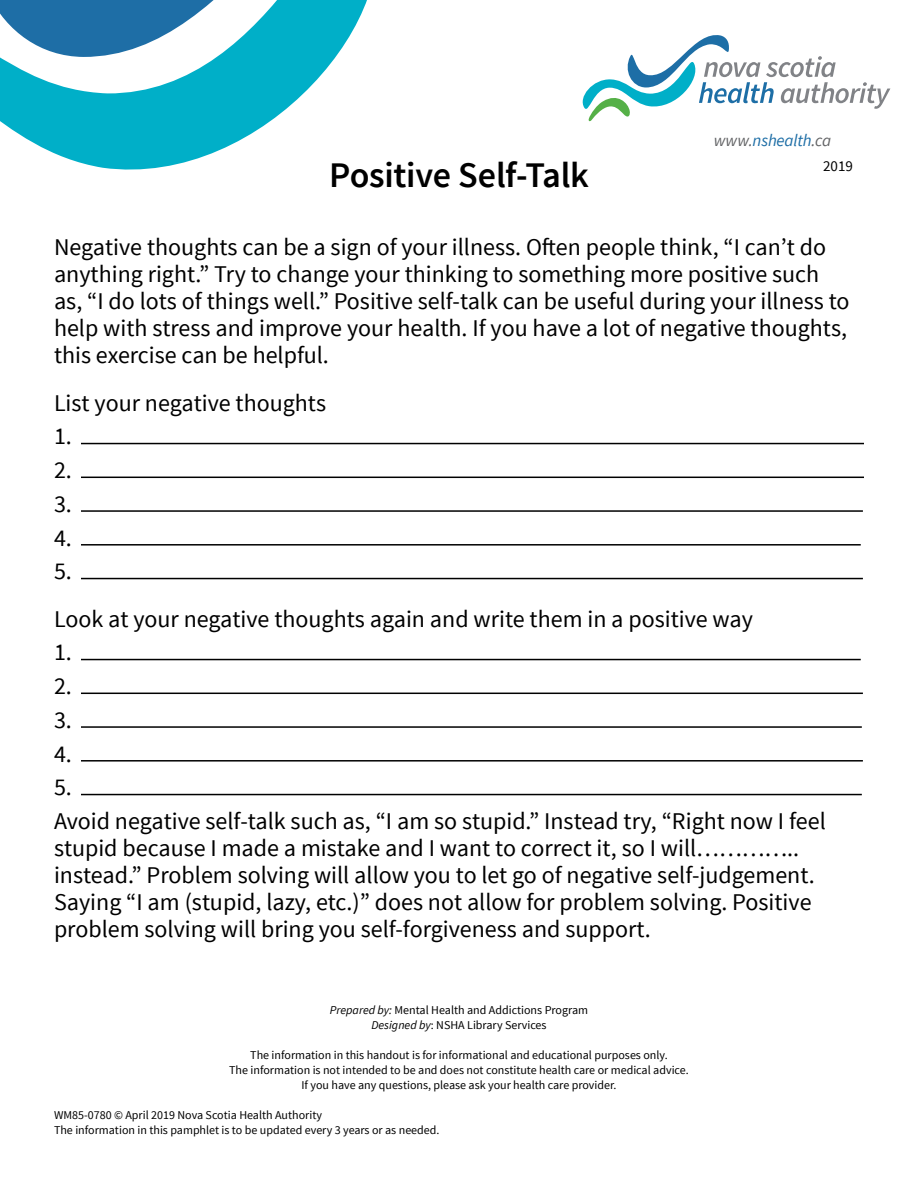
<style>
.page{position:relative;width:918px;height:1188px;background:#fff}
.page>*{position:absolute;margin:0;border:0;box-sizing:border-box;transform-origin:0 0}
.Pamphlet_Title{font:600 36px "Source Sans Pro";letter-spacing:-.01em;color:#000}
.body_text{font:24px/27px "Source Sans Pro";color:#000}
.Subheading__18_pt{font:24px/27px "Source Sans Pro";color:#000}
.t1{font:italic 16.95px "Source Sans Pro";letter-spacing:-.01em;color:#1e6ea6}
.page{font:15px "Source Sans Pro";color:#000}
.body_text-2{font:12px "Source Sans Pro";color:#000}
.s1{color:#636466}
.s2{font-style:italic}
</style>
<div class="page">
<hr style="left:81px;top:443px;width:783px;height:1px;background:#000">
<hr style="left:81px;top:477px;width:783px;height:1px;background:#000">
<hr style="left:81px;top:510px;width:782px;height:2px;background:#000">
<hr style="left:81px;top:544px;width:780px;height:2px;background:#000">
<hr style="left:81px;top:578px;width:782px;height:1px;background:#000">
<hr style="left:81px;top:659px;width:780px;height:1px;background:#000">
<hr style="left:81px;top:693px;width:782px;height:1px;background:#000">
<hr style="left:81px;top:726px;width:781px;height:2px;background:#000">
<hr style="left:81px;top:760px;width:782px;height:2px;background:#000">
<hr style="left:81px;top:794px;width:781px;height:1px;background:#000">
<svg style="left:582px;top:35px;width:308px;height:87px"></svg>
<svg style="left:0;top:0;width:367px;height:170px"></svg>
<p class="Pamphlet_Title" style="left:329px;top:152px;width:261px">Positive Self-Talk</p>
<p class="t1" style="left:714px;top:130px;width:119px"><span class="s1">www.</span>nshealth<span class="s1">.ca</span></p>
<p class="page" style="left:823px;top:157px;width:31px">2019</p>
<p class="Subheading__18_pt" style="left:54px;top:234px;width:797px">Negative thoughts can be a sign of your illness. Often people think, “I can’t do anything right.” Try to change your thinking to something more positive such as, “I do lots of things well.” Positive self-talk can be useful during your illness to help with stress and improve your health. If you have a lot of negative thoughts, this exercise can be helpful.</p>
<p class="body_text" style="left:54px;top:390px;width:274px">List your negative thoughts</p>
<p class="body_text" style="left:54px;top:423px;width:19px">1.</p>
<p class="body_text" style="left:54px;top:457px;width:19px">2.</p>
<p class="body_text" style="left:54px;top:491px;width:19px">3.</p>
<p class="body_text" style="left:54px;top:525px;width:19px">4.</p>
<p class="body_text" style="left:54px;top:558px;width:19px">5.</p>
<p class="body_text" style="left:54px;top:606px;width:701px">Look at your negative thoughts again and write them in a positive way</p>
<p class="body_text" style="left:54px;top:639px;width:19px">1.</p>
<p class="body_text" style="left:54px;top:673px;width:19px">2.</p>
<p class="body_text" style="left:54px;top:707px;width:19px">3.</p>
<p class="body_text" style="left:54px;top:741px;width:19px">4.</p>
<p class="body_text" style="left:54px;top:774px;width:19px">5.</p>
<p class="body_text" style="left:54px;top:808px;width:773px">Avoid negative self-talk such as, “I am so stupid.” Instead try, “Right now I feel stupid because I made a mistake and I want to correct it, so I will………….. instead.” Problem solving will allow you to let go of negative self-judgement.<br>Saying “I am (stupid, lazy, etc.)” does not allow for problem solving. Positive problem solving will bring you self-forgiveness and support.</p>
<p class="body_text-2" style="left:330px;top:1003px;width:260px"><span class="s2">Prepared by:</span> Mental Health and Addictions Program</p>
<p class="body_text-2" style="left:371px;top:1018px;width:177px"><span class="s2">Designed by</span>: NSHA Library Services</p>
<p class="body_text-2" style="left:250px;top:1048px;width:419px">The information in this handout is for informational and educational purposes only.</p>
<p class="body_text-2" style="left:229px;top:1063px;width:461px">The information is not intended to be and does not constitute health care or medical advice.</p>
<p class="body_text-2" style="left:301px;top:1078px;width:317px">If you have any questions, please ask your health care provider.</p>
<p class="body_text-2" style="left:54px;top:1108px;width:270px">WM85-0780 © April 2019 Nova Scotia Health Authority</p>
<p class="body_text-2" style="left:54px;top:1123px;width:387px">The information in this pamphlet is to be updated every 3 years or as needed.</p>
</div>
